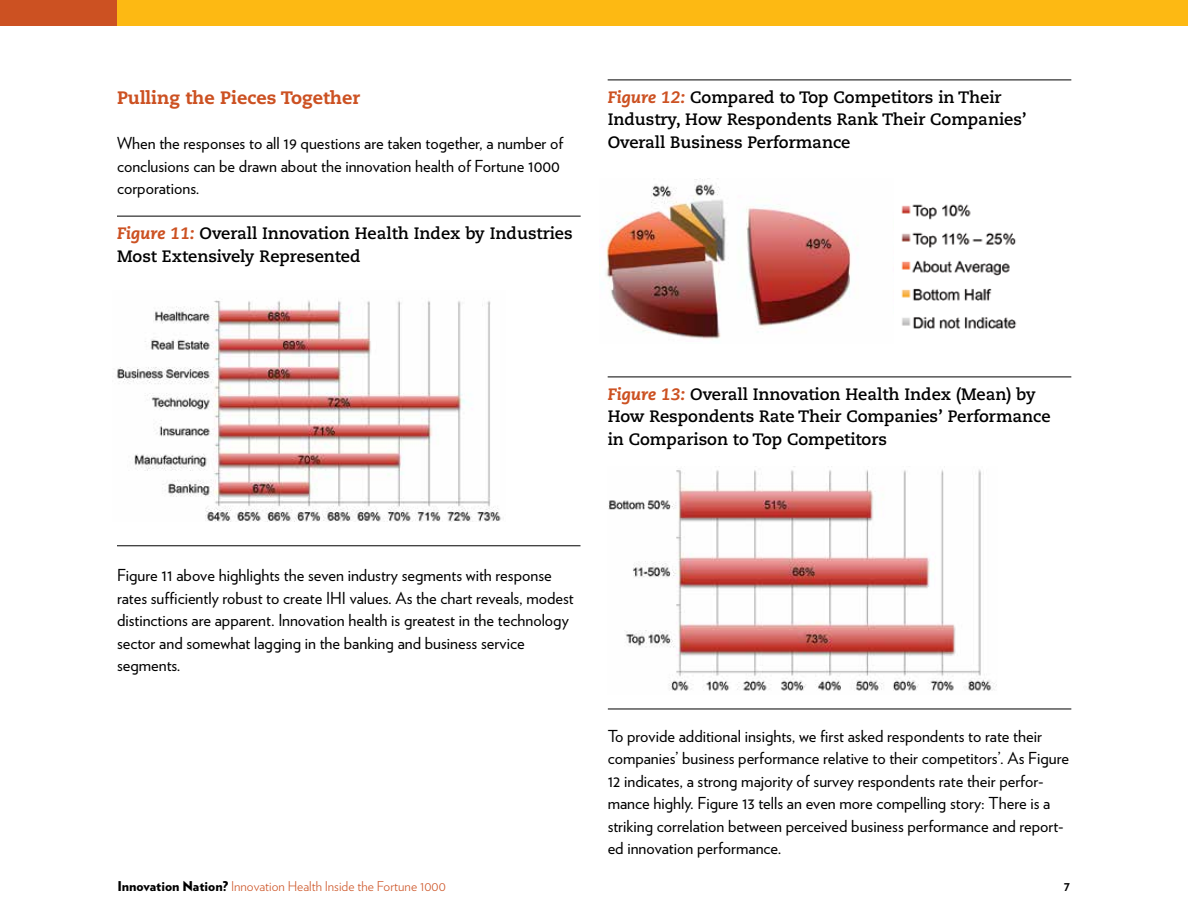
<style>
.page{position:relative;width:1188px;height:918px;background:#fff}
.page>*{position:absolute;margin:0;border:0;box-sizing:border-box;transform-origin:0 0}
.t1{font:800 18px "Caecilia LT";color:#cc5122}
.t2{font:16.5px/22.5px "Verlag";color:#000}
.t3{font:700 16.5px/22.5px "Caecilia LT";color:#000}
.t4{font:300 13.5px "Verlag";color:#cc5122}
.t5{font:700 13.5px "Verlag";color:#000}
.s1{font-weight:800;font-style:italic;color:#cc5122}
.s2{font-weight:900;color:#000}
</style>
<div class="page">
<div style="left:0;top:0;width:1188px;height:26px;background:#fdb913"></div>
<div style="left:0;top:0;width:117px;height:26px;background:#cc5122"></div>
<hr style="left:117px;top:216px;width:464px;height:1px;background:#000">
<hr style="left:608px;top:80px;width:463px;height:1px;background:#000">
<hr style="left:608px;top:377px;width:463px;height:1px;background:#000">
<img style="left:116px;top:300px;width:385px;height:222px">
<hr style="left:117px;top:545px;width:463px;height:1px;background:#000">
<img style="left:602px;top:178px;width:249px;height:161px">
<img style="left:901px;top:204px;width:116px;height:125px">
<img style="left:608px;top:466px;width:389px;height:225px">
<hr style="left:608px;top:709px;width:463px;height:1px;background:#000">
<p class="t1" style="left:117px;top:87px;width:245px">Pulling the Pieces Together</p>
<p class="t2" style="left:117px;top:131px;width:448px">When the responses to all 19 questions are taken together, a number of conclusions can be drawn about the innovation health of Fortune 1000 corporations.</p>
<p class="t3" style="left:117px;top:222px;width:457px"><span class="s1">Figure 11:</span> Overall Innovation Health Index by Industries<br>Most Extensively Represented</p>
<p class="t3" style="left:608px;top:86px;width:421px"><span class="s1">Figure 12:</span> Compared to Top Competitors in Their<br>Industry, How Respondents Rank Their Companies’<br>Overall Business Performance</p>
<p class="t3" style="left:608px;top:383px;width:445px"><span class="s1">Figure 13:</span> Overall Innovation Health Index (Mean) by<br>How Respondents Rate Their Companies’ Performance in Comparison to Top Competitors</p>
<p class="t2" style="left:117px;top:563px;width:458px">Figure 11 above highlights the seven industry segments with response rates sufficiently robust to create IHI values. As the chart reveals, modest distinctions are apparent. Innovation health is greatest in the technology sector and somewhat lagging in the banking and business service segments.</p>
<p class="t2" style="left:608px;top:724px;width:463px">To provide additional insights, we first asked respondents to rate their companies’ business performance relative to their competitors’. As Figure 12 indicates, a strong majority of survey respondents rate their perfor&shy;mance highly. Figure 13 tells an even more compelling story: There is a striking correlation between perceived business performance and report&shy;ed innovation performance.</p>
<p class="t4" style="left:117px;top:876px;width:330px"><span class="s2">Innovation Nation?</span> Innovation Health Inside the Fortune 1000</p>
<p class="t5" style="left:1064px;top:875px;width:8px">7</p>
</div>
